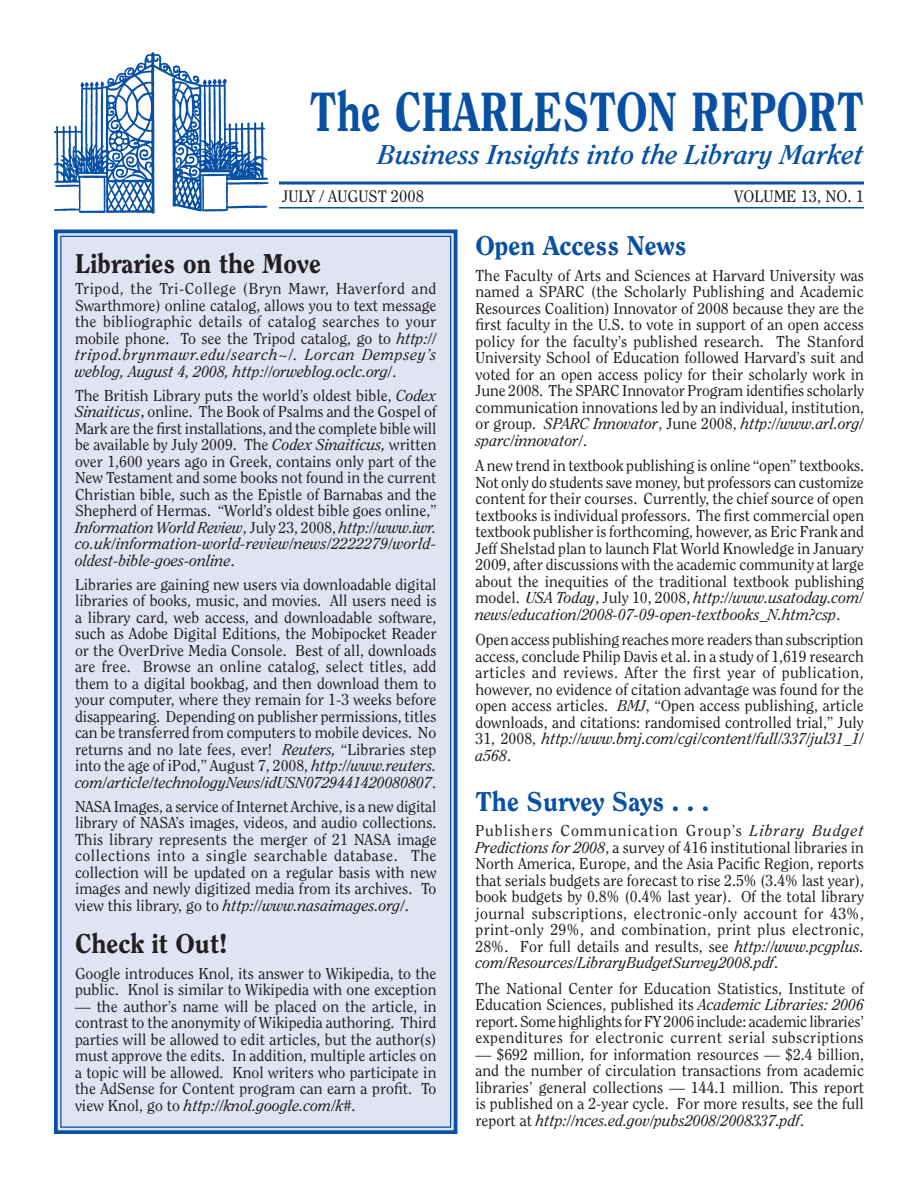
<style>
.page{position:relative;width:918px;height:1188px;background:#fff}
.page>*{position:absolute;margin:0;border:0;box-sizing:border-box;transform-origin:0 0}
.t1{font:800 54.75px "Clearface";color:#0850a3;scale:.8 1}
.t2{font:italic 700 27px "Clearface";color:#0850a3;scale:1.05 1}
.t3{font:800 27px "Clearface";color:#0850a3}
.t4{font:800 27px "Clearface";color:#231f20}
.t5{font:16.5px "Clearface";color:#231f20}
.t6{font:15.75px/16.5px "Clearface";color:#231f20;text-align:justify}
.s1{font-style:italic}
.s2{font-weight:700}
</style>
<div class="page">
<div style="left:54px;top:229px;width:404px;height:905px;background:#e0e4f2"></div>
<img style="left:54px;top:52px;width:214px;height:161px">
<hr style="left:279px;top:182px;width:585px;height:2px;background:#0850a3">
<hr style="left:279px;top:207px;width:585px;height:1px;background:#0850a3">
<h1 class="t1" style="left:310px;top:79px;width:679px">The Charleston Report</h1>
<h2 class="t2" style="left:378px;top:139px;width:464px">Business Insights into the Library Market</h2>
<p class="t5" style="left:282px;top:186px;width:143px">JULY / AUGUST 2008</p>
<p class="t5" style="left:734px;top:186px;width:131px">VOLUME 13, NO. 1</p>
<h2 class="t3" style="left:476px;top:229px;width:213px">Open Access News</h2>
<p class="t6" style="left:476px;top:267px;width:390px">The Faculty of Arts and Sciences at Harvard University was named a SPARC (the Scholarly Publishing and Academic Resources Coalition) Innovator of 2008 because they are the first faculty in the U.S. to vote in support of an open access policy for the faculty’s published research. The Stanford University School of Education followed Harvard’s suit and voted for an open access policy for their scholarly work in June 2008. The SPARC Innovator Program identifies scholarly communication innovations led by an individual, institution, or group. <span class="s1">SPARC Innovator</span>, June 2008, <span class="s1">http://www.arl.org/ sparc/innovator/</span>.</p>
<p class="t6" style="left:476px;top:457px;width:390px">A new trend in textbook publishing is online “open” textbooks.<br>Not only do students save money, but professors can customize content for their courses. Currently, the chief source of open textbooks is individual professors. The first commercial open textbook publisher is forthcoming, however, as Eric Frank and Jeff Shelstad plan to launch Flat World Knowledge in January 2009, after discussions with the academic community at large about the inequities of the traditional textbook publishing model. <span class="s1">USA Today</span>, July 10, 2008, <span class="s1">http://www.usatoday.com/ news/education/2008-07-09-open-textbooks_N.htm?csp</span>.</p>
<p class="t6" style="left:476px;top:631px;width:390px">Open access publishing reaches more readers than subscription access, conclude Philip Davis et al. in a study of 1,619 research articles and reviews. After the first year of publication, however, no evidence of citation advantage was found for the open access articles. <span class="s1">BMJ</span>, “Open access publishing, article downloads, and citations: randomised controlled trial,” July 31, 2008, <span class="s1">http://www.bmj.com/cgi/content/full/337/jul31_1/ a568</span>.</p>
<h2 class="t3" style="left:476px;top:785px;width:235px">The Survey Says . . .</h2>
<p class="t6" style="left:476px;top:822px;width:390px">Publishers Communication Group’s <span class="s1">Library Budget Predictions for 2008</span>, a survey of 416 institutional libraries in North America, Europe, and the Asia Pacific Region, reports that serials budgets are forecast to rise 2.5% (3.4% last year), book budgets by 0.8% (0.4% last year). Of the total library journal subscriptions, electronic-only account for 43%, print-only 29%, and combination, print plus electronic, 28%. For full details and results, see <span class="s1">http://www.pcgplus. com/Resources/LibraryBudgetSurvey2008.pdf</span>.</p>
<p class="t6" style="left:476px;top:980px;width:390px">The National Center for Education Statistics, Institute of Education Sciences, published its <span class="s1">Academic Libraries: 2006 </span>report. Some highlights for FY 2006 include: academic libraries’ expenditures for electronic current serial subscriptions</p>
<p class="t6" style="left:476px;top:1046px;width:390px">— $692 million, for information resources — $2.4 billion, and the number of circulation transactions from academic libraries’ general collections — 144.1 million. This report is published on a 2-year cycle. For more results, see the full report at <span class="s1">http://nces.ed.gov/pubs2008/2008337.pdf</span>.</p>
<h2 class="t4" style="left:75px;top:247px;width:247px">Libraries on the Move</h2>
<p class="t6" style="left:75px;top:280px;width:363px">Tripod, the Tri-College (Bryn Mawr, Haverford and Swarthmore) online catalog, allows you to text message the bibliographic details of catalog searches to your mobile phone. To see the Tripod catalog, go to <span class="s1">http:// tripod.brynmawr.edu/search~/. Lorcan Dempsey’s weblog, August 4, 2008, http://orweblog.oclc.org/</span>.</p>
<p class="t6" style="left:75px;top:387px;width:363px">The British Library puts the world’s oldest bible, <span class="s1">Codex Sinaiticus</span><span class="s2">,</span> online. The Book of Psalms and the Gospel of Mark are the first installations, and the complete bible will be available by July 2009. The <span class="s1">Codex Sinaiticus,</span> written over 1,600 years ago in Greek, contains only part of the New Testament and some books not found in the current Christian bible, such as the Epistle of Barnabas and the Shepherd of Hermas. “World’s oldest bible goes online,” <span class="s1">Information World Review</span>, July 23, 2008, <span class="s1">http://www.iwr. co.uk/information-world-review/news/2222279/world&shy;oldest-bible-goes-online</span>.</p>
<p class="t6" style="left:75px;top:576px;width:363px">Libraries are gaining new users via downloadable digital libraries of books, music, and movies. All users need is a library card, web access, and downloadable software, such as Adobe Digital Editions, the Mobipocket Reader or the OverDrive Media Console. Best of all, downloads are free. Browse an online catalog, select titles, add them to a digital bookbag, and then download them to your computer, where they remain for 1-3 weeks before disappearing. Depending on publisher permissions, titles can be transferred from computers to mobile devices. No returns and no late fees, ever! <span class="s1">Reuters,</span> “Libraries step into the age of iPod,” August 7, 2008, <span class="s1">http://www.reuters. com/article/technologyNews/idUSN0729441420080807</span>.</p>
<p class="t6" style="left:75px;top:798px;width:363px">NASA Images, a service of Internet Archive, is a new digital library of NASA’s images, videos, and audio collections.<br>This library represents the merger of 21 NASA image collections into a single searchable database. The collection will be updated on a regular basis with new images and newly digitized media from its archives. To view this library, go to <span class="s1">http://www.nasaimages.org/</span>.</p>
<h2 class="t4" style="left:75px;top:928px;width:154px">Check it Out!</h2>
<p class="t6" style="left:75px;top:965px;width:363px">Google introduces Knol, its answer to Wikipedia, to the public. Knol is similar to Wikipedia with one exception</p>
<p class="t6" style="left:75px;top:998px;width:363px">— the author’s name will be placed on the article, in contrast to the anonymity of Wikipedia authoring. Third parties will be allowed to edit articles, but the author(s) must approve the edits. In addition, multiple articles on a topic will be allowed. Knol writers who participate in the AdSense for Content program can earn a profit. To view Knol, go to <span class="s1">http://knol.google.com/k#</span>.</p>
</div>
